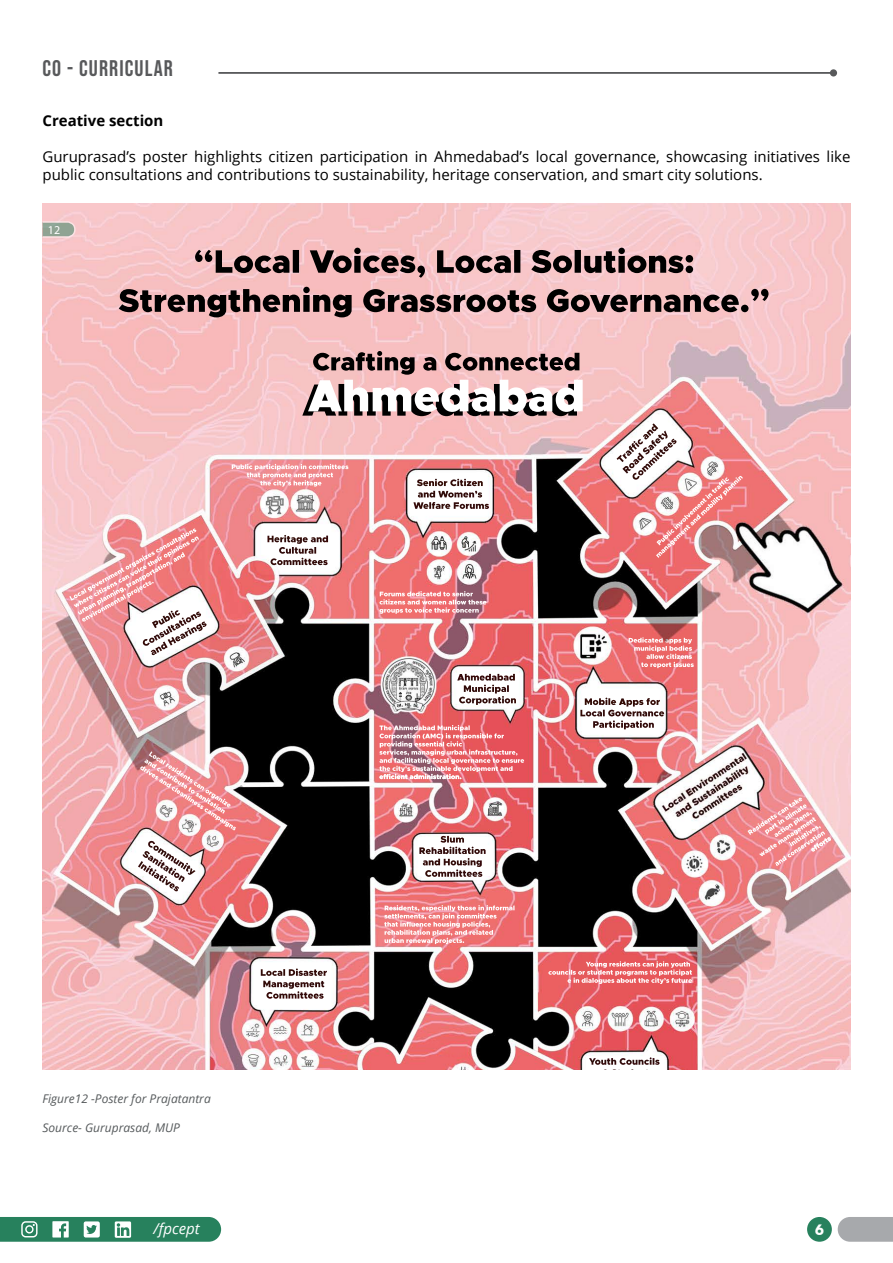
<style>
.page{position:relative;width:893px;height:1263px;background:#fff}
.page>*{position:absolute;margin:0;border:0;box-sizing:border-box;transform-origin:0 0}
.t1{font:22.5px "Bebas Neue";letter-spacing:.05em;color:#58595b}
.t2{font:15px/18px "Open Sans";color:#000}
.t3{font:700 15px "Open Sans";color:#000}
.t4{font:italic 15px "Open Sans";color:#fff}
.t5{font:700 15px "Futura BT";color:#fff}
.t6{font:italic 12px "Open Sans";color:#565a5c}
.t7{font:12px "Myriad Pro";color:#fff}
</style>
<div class="page">
<svg style="left:838px;top:1217px;width:55px;height:25px"></svg>
<svg style="left:0;top:1217px;width:221px;height:25px;background:#479375"></svg>
<div style="left:807px;top:1217px;width:25px;height:25px;background:#27815d;border-radius:50%"></div>
<hr style="left:218px;top:72px;width:615px;height:2px;background:#58595b">
<div style="left:830px;top:69px;width:7px;height:8px;background:#58595b;border-radius:50%"></div>
<img style="left:43px;top:204px;width:807px;height:865px">
<svg style="left:42px;top:220px;width:34px;height:18px"></svg>
<h1 class="t1" style="left:43px;top:56px;width:132px">CO - CURRICULAR</h1>
<p class="t3" style="left:43px;top:110px;width:122px">Creative section</p>
<p class="t2" style="left:43px;top:147px;width:809px">Guruprasad’s poster highlights citizen participation in Ahmedabad’s local governance, showcasing initiatives like public consultations and contributions to sustainability, heritage conservation, and smart city solutions.</p>
<p class="t7" style="left:48px;top:222px;width:14px">12</p>
<p class="t6" style="left:43px;top:1090px;width:170px">Figure12 -Poster for Prajatantra</p>
<p class="t6" style="left:43px;top:1119px;width:139px">Source- Guruprasad, MUP</p>
<p class="t4" style="left:154px;top:1218px;width:48px">/fpcept</p>
<p class="t5" style="left:815px;top:1220px;width:11px">6</p>
</div>
